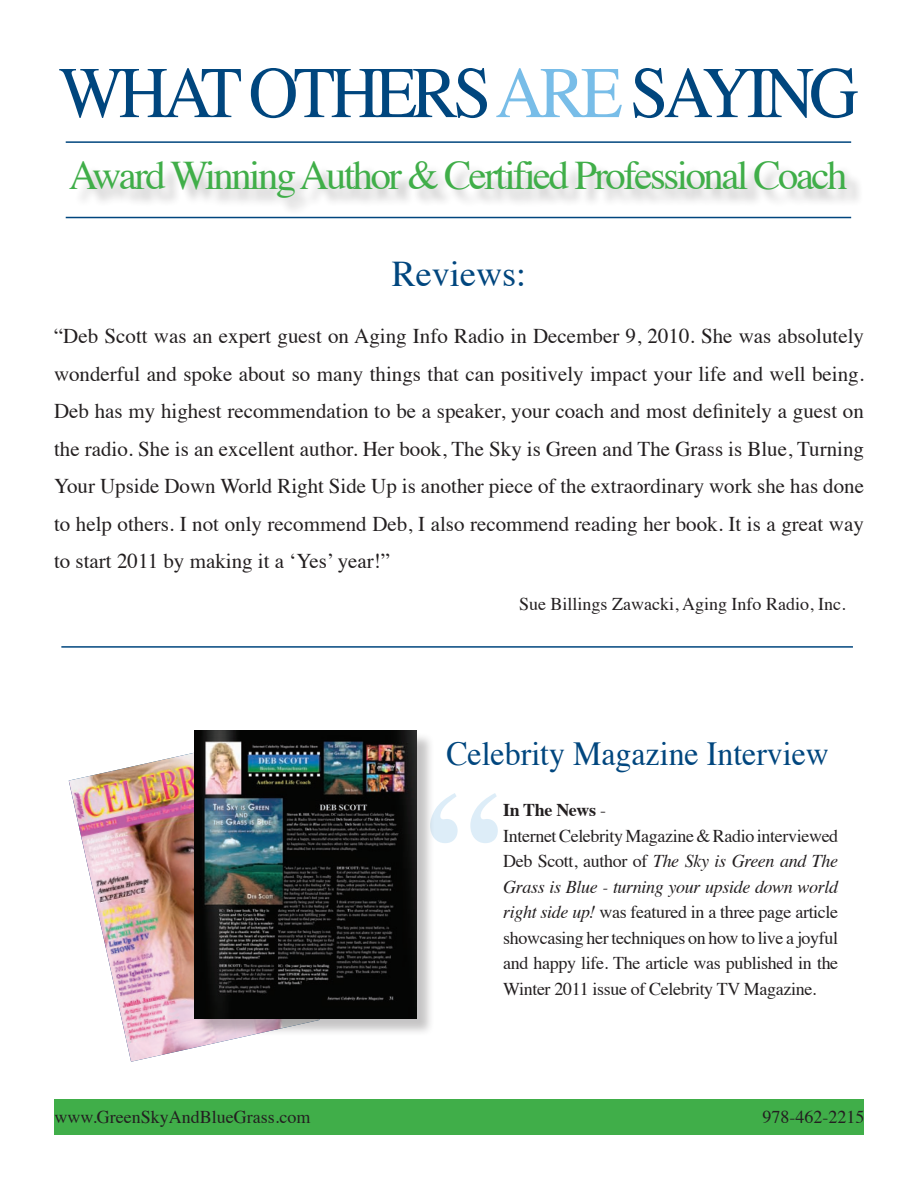
<style>
.page{position:relative;width:918px;height:1188px;background:#fff}
.page>*{position:absolute;margin:0;border:0;box-sizing:border-box;transform-origin:0 0}
.t1{font:700 149.25px "Times";color:#ddedf8}
.t2{font:72.75px "Times";letter-spacing:-.07em;color:#00467e;scale:.94 1}
.t3{font:40.65px "Times";letter-spacing:-.06em;color:#40ae49}
.t4{font:36.15px "Times";color:#00467e}
.t5{font:33.75px "Times";color:#00467e;scale:.95 1}
.t6{font:21px/37.5px "Times";color:#231f20;text-align:justify}
.t7{font:18px/25.5px "Times";letter-spacing:-.02em;color:#231f20}
.t8{font:18px "Times";color:#231f20}
.s1{color:#78bde8}
.s2{font-weight:700}
.s3{font-style:italic}
</style>
<div class="page">
<div style="left:54px;top:1099px;width:810px;height:35px;background:#40ae49"></div>
<hr style="left:61px;top:646px;width:792px;height:2px;background:#00467e">
<img style="left:69px;top:752px;width:174px;height:310px">
<div style="left:197px;top:732px;width:238px;height:305px;background:#231f20;opacity:.26"></div>
<img style="left:194px;top:730px;width:222px;height:288px">
<div style="left:72px;top:164px;width:791px;height:52px;background:#231f20;opacity:.28"></div>
<hr style="left:66px;top:141px;width:785px;height:2px;background:#00467e">
<hr style="left:66px;top:217px;width:785px;height:1px;background:#00467e">
<h2 class="t2" style="left:59px;top:25px;width:853px">WHAT OTHERS <span class="s1">ARE</span> SAYING</h2>
<h3 class="t3" style="left:69px;top:137px;width:780px">Award Winning Author &amp; Certified Professional Coach</h3>
<h3 class="t4" style="left:392px;top:240px;width:136px">Reviews:</h3>
<p class="t6" style="left:54px;top:316px;width:812px">“Deb Scott was an expert guest on Aging Info Radio in December 9, 2010. She was absolutely wonderful and spoke about so many things that can positively impact your life and well being.<br>Deb has my highest recommendation to be a speaker, your coach and most definitely a guest on the radio. She is an excellent author. Her book, The Sky is Green and The Grass is Blue, Turning Your Upside Down World Right Side Up is another piece of the extraordinary work she has done to help others. I not only recommend Deb, I also recommend reading her book. It is a great way to start 2011 by making it a ‘Yes’ year!”</p>
<p class="t8" style="left:519px;top:587px;width:328px">Sue Billings Zawacki, Aging Info Radio, Inc.</p>
<h3 class="t5" style="left:446px;top:722px;width:404px">Celebrity Magazine Interview</h3>
<p class="t7" style="left:503px;top:796px;width:337px"><span class="s2">In The News</span> -<br>Internet Celebrity Magazine &amp; Radio interviewed Deb Scott, author of <span class="s3">The Sky is Green and The Grass is Blue - turning your upside down world right side up!</span> was featured in a three page article showcasing her techniques on how to live a joyful and happy life. The article was published in the Winter 2011 issue of Celebrity TV Magazine.</p>
<h1 class="t1" style="left:425px;top:703px;width:76px">“</h1>
<p class="t8" style="left:55px;top:1100px;width:257px">www.GreenSkyAndBlueGrass.com</p>
<p class="t8" style="left:763px;top:1100px;width:103px">978-462-2215</p>
</div>
